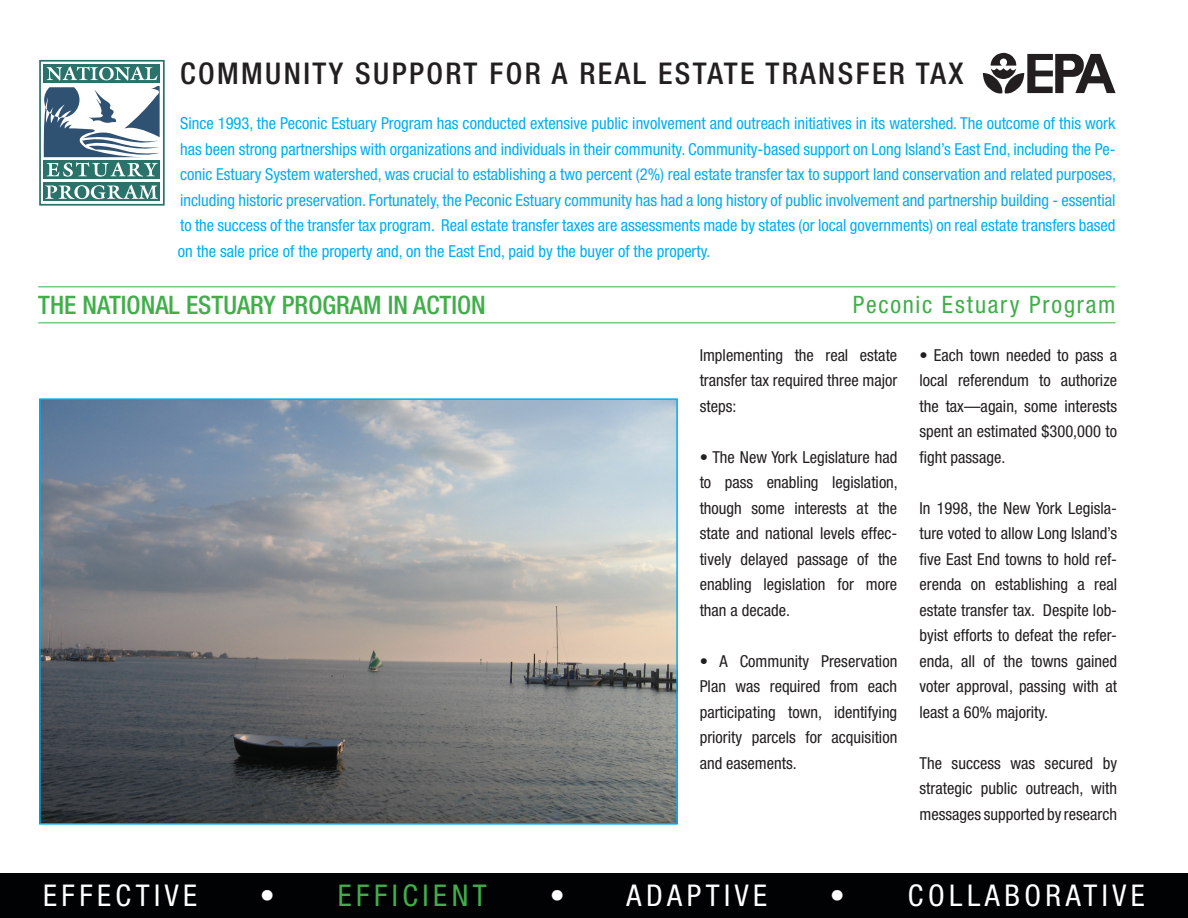
<style>
.page{position:relative;width:1188px;height:918px;background:#fff}
.page>*{position:absolute;margin:0;border:0;box-sizing:border-box;transform-origin:0 0}
.t1{font:500 condensed 30px "Helvetica Neue";letter-spacing:.08em;color:#231f20}
.t2{font:condensed 30px "Helvetica Neue";letter-spacing:.15em;color:#fff}
.t3{font:condensed 30px "Helvetica Neue";letter-spacing:.15em;color:#40ae49}
.t4{font:500 condensed 25.5px "Helvetica Neue";color:#40ae49}
.t5{font:condensed 24px "Helvetica Neue";letter-spacing:.075em;color:#40ae49}
.t6{font:condensed 16.5px/25.5px "Helvetica Neue";color:#231f20;text-align:justify}
.t7{font:condensed 16.5px/25.5px "Helvetica Neue";color:#00aeef;text-align:justify}
.s1{color:#fff}
</style>
<div class="page">
<div style="left:0;top:874px;width:1188px;height:44px;background:#010203"></div>
<div style="left:40px;top:61px;width:124px;height:144px;background:linear-gradient(to right,#fff,#fff)"></div>
<div style="left:39px;top:60px;width:126px;height:146px;border:2px solid #2b736a"></div>
<div style="left:44px;top:182px;width:116px;height:19px;background:#2b736a"></div>
<div style="left:44px;top:160px;width:116px;height:19px;background:#2b736a"></div>
<div style="left:44px;top:65px;width:116px;height:18px;background:#2b736a"></div>
<svg style="left:45px;top:185px;width:113px;height:14px"></svg>
<svg style="left:44px;top:66px;width:117px;height:111px"></svg>
<svg style="left:983px;top:53px;width:133px;height:40px"></svg>
<hr style="left:38px;top:287px;width:1078px;height:1px;background:#40ae49">
<hr style="left:38px;top:323px;width:1078px;height:1px;background:#40ae49">
<img style="left:42px;top:401px;width:633px;height:421px">
<div style="left:39px;top:398px;width:639px;height:427px;border:2px solid #00aeef"></div>
<h1 class="t1" style="left:180px;top:56px;width:785px">COMMUNITY SUPPORT FOR A REAL ESTATE TRANSFER TAX</h1>
<p class="t7" style="left:178px;top:110px;width:940px">Since 1993, the Peconic Estuary Program has conducted extensive public involvement and outreach initiatives in its watershed. The outcome of this work has been strong partnerships with organizations and individuals in their community. Community-based support on Long Island’s East End, including the Pe&shy;conic Estuary System watershed, was crucial to establishing a two percent (2%) real estate transfer tax to support land conservation and related purposes, including historic preservation. Fortunately, the Peconic Estuary community has had a long history of public involvement and partnership building - essential to the success of the transfer tax program. Real estate transfer taxes are assessments made by states (or local governments) on real estate transfers based on the sale price of the property and, on the East End, paid by the buyer of the property.</p>
<h2 class="t4" style="left:38px;top:290px;width:449px">THE NATIONAL ESTUARY PROGRAM IN ACTION</h2>
<h3 class="t5" style="left:853px;top:291px;width:264px">Peconic Estuary Program</h3>
<p class="t6" style="left:700px;top:342px;width:199px">Implementing the real estate transfer tax required three major steps:</p>
<p class="t6" style="left:700px;top:444px;width:200px">• The New York Legislature had to pass enabling legislation, though some interests at the state and national levels effec&shy;tively delayed passage of the enabling legislation for more than a decade.</p>
<p class="t6" style="left:700px;top:648px;width:199px">• A Community Preservation Plan was required from each participating town, identifying priority parcels for acquisition and easements.</p>
<p class="t6" style="left:919px;top:342px;width:199px">• Each town needed to pass a local referendum to authorize the tax—again, some interests spent an estimated $300,000 to fight passage.</p>
<p class="t6" style="left:919px;top:495px;width:199px">In 1998, the New York Legisla&shy;ture voted to allow Long Island’s five East End towns to hold ref&shy;erenda on establishing a real estate transfer tax. Despite lob&shy;byist efforts to defeat the refer&shy;enda, all of the towns gained voter approval, passing with at least a 60% majority.</p>
<p class="t6" style="left:919px;top:750px;width:199px">The success was secured by strategic public outreach, with messages supported by research</p>
<h1 class="t2" style="left:43px;top:878px;width:155px">EFFECTIVE</h1>
<h1 class="t3" style="left:260px;top:878px;width:228px"><span class="s1">•</span> EFFICIENT</h1>
<h1 class="t2" style="left:550px;top:878px;width:219px">• ADAPTIVE</h1>
<h1 class="t2" style="left:830px;top:878px;width:316px">• COLLABORATIVE</h1>
</div>
